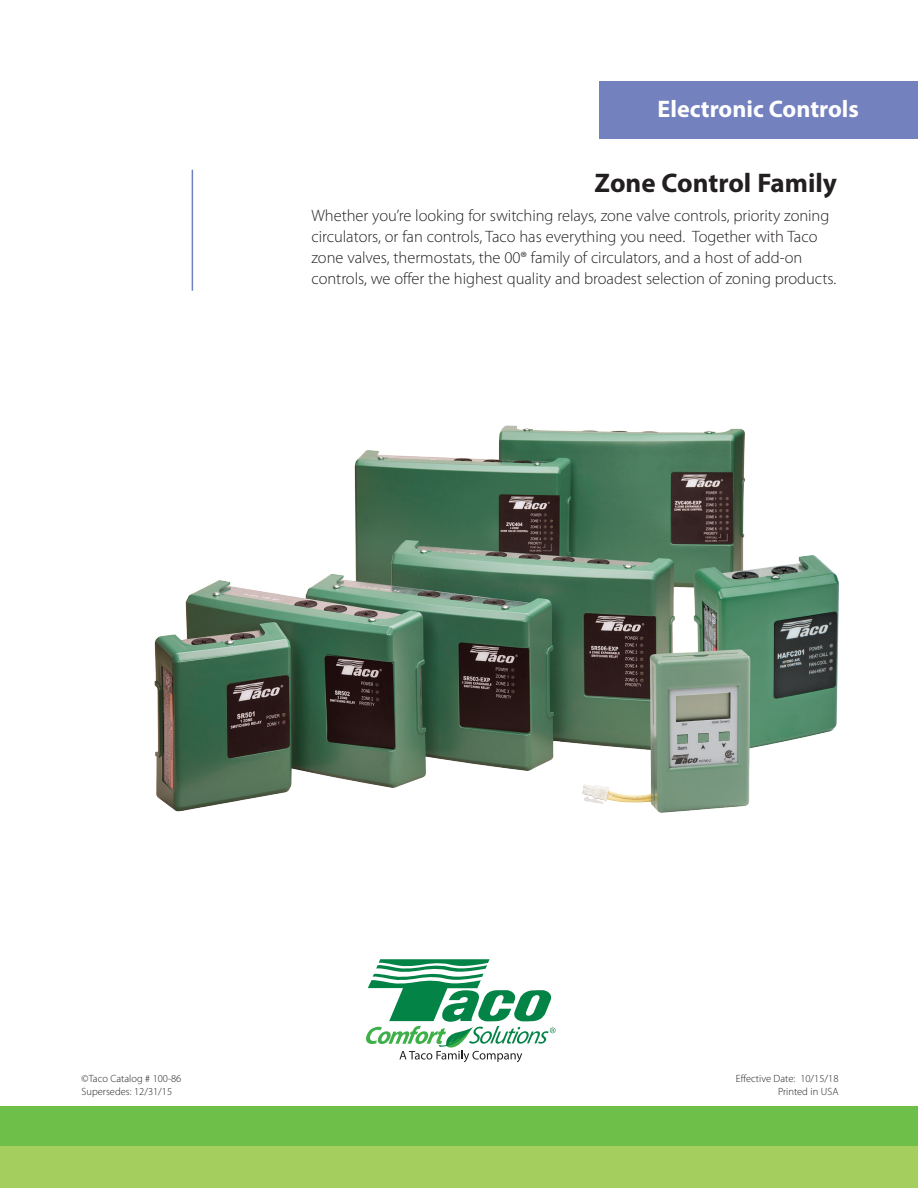
<style>
.page{position:relative;width:918px;height:1188px;background:#fff}
.page>*{position:absolute;margin:0;border:0;box-sizing:border-box;transform-origin:0 0}
.A_text_head{font:700 27px "Myriad Pro";color:#231f20}
.t1{font:700 24px "Myriad Pro";color:#fff}
.front_text{font:300 16.5px/21px "Myriad Pro";letter-spacing:-.005em;color:#231f20}
.mouse_type{font:300 10.5px/12.6px "Myriad Pro";color:#231f20}
</style>
<div class="page">
<hr style="left:192px;top:170px;width:1px;height:121px;background:#6f81c0">
<div style="left:599px;top:81px;width:319px;height:58px;background:#7481bf"></div>
<img style="left:154px;top:425px;width:685px;height:388px">
<div style="left:0;top:1146px;width:918px;height:42px;background:#a4cf5e"></div>
<div style="left:0;top:1106px;width:918px;height:40px;background:#6ebe4a"></div>
<svg style="left:366px;top:959px;width:189px;height:103px"></svg>
<p class="t1" style="left:658px;top:94px;width:203px">Electronic Controls</p>
<p class="A_text_head" style="left:595px;top:166px;width:244px">Zone Control Family</p>
<p class="front_text" style="left:311px;top:205px;width:519px">Whether you’re looking for switching relays, zone valve controls, priority zoning circulators, or fan controls, Taco has everything you need. Together with Taco zone valves, thermostats, the 00® family of circulators, and a host of add-on</p>
<p class="front_text" style="left:311px;top:268px;width:526px">controls, we offer the highest quality and broadest selection of zoning products.</p>
<p class="mouse_type" style="left:82px;top:1072px;width:101px">©Taco Catalog # 100-86<br>Supersedes: 12/31/15</p>
<p class="mouse_type" style="left:736px;top:1072px;width:104px">Effective Date: 10/15/18</p>
<p class="mouse_type" style="left:778px;top:1085px;width:62px">Printed in USA</p>
</div>
